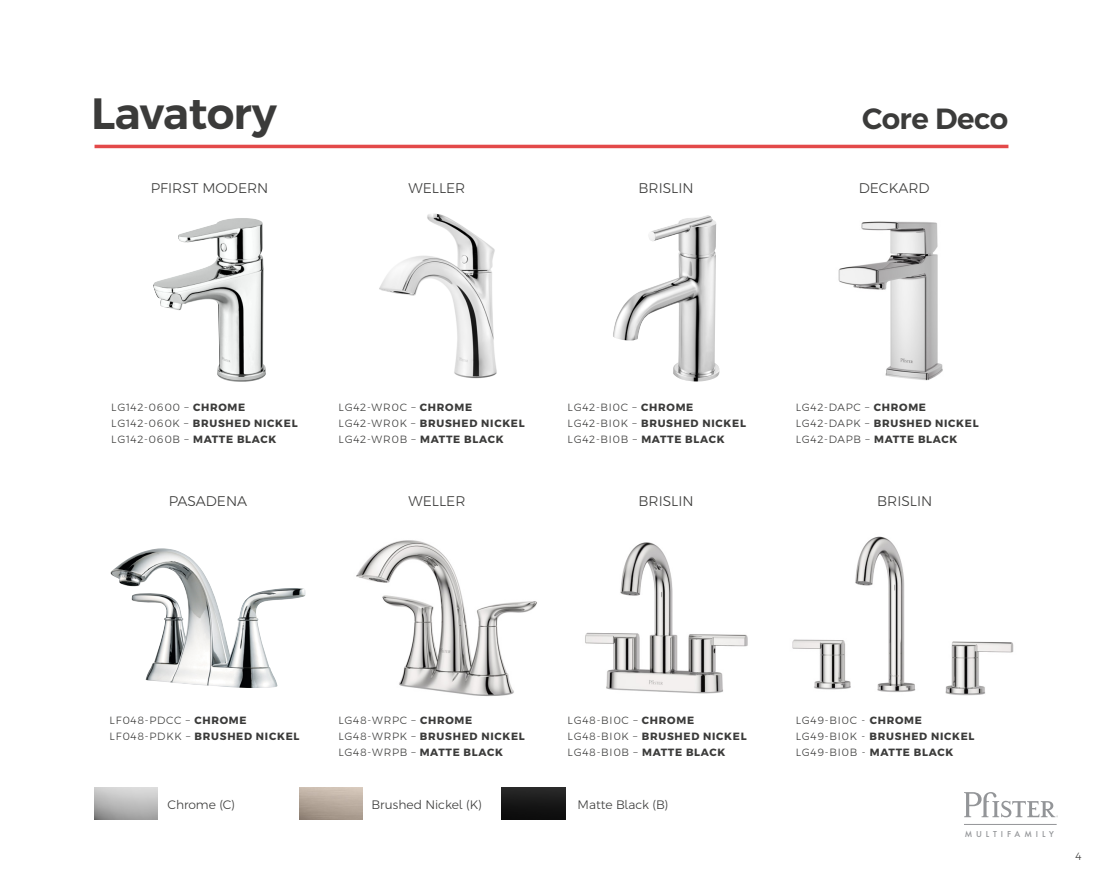
<style>
.page{position:relative;width:1103px;height:882px;background:#fff}
.page>*{position:absolute;margin:0;border:0;box-sizing:border-box;transform-origin:0 0}
.t1{font:600 43.75px "Pfont";letter-spacing:-.015em;color:#3b3b3a}
.t2{font:600 29.22px "Pfont";letter-spacing:-.015em;color:#3b3b3a}
.t3{font:300 14px "Pfont";color:#3b3b3a}
.t4{font:300 12.25px "Pfont";color:#3b3b3a}
.t5{font:300 10.5px/15.8px "Pfont";letter-spacing:.07em;color:#3b3b3a}
.t6{font:500 7.88px "Futura";letter-spacing:.5em;color:#939598}
.s1{font-weight:700}
</style>
<div class="page">
<svg style="left:964px;top:792px;width:93px;height:25px"></svg>
<hr style="left:964px;top:824px;width:92px;height:1px;background:#939598">
<hr style="left:0;top:0;width:1px;height:882px;background:#f6f6f6">
<img style="left:613px;top:215px;width:106px;height:166px">
<img style="left:838px;top:221px;width:105px;height:159px">
<img style="left:379px;top:213px;width:118px;height:166px">
<img style="left:153px;top:218px;width:113px;height:164px">
<img style="left:110px;top:548px;width:195px;height:140px">
<hr style="left:94px;top:145px;width:914px;height:3px;background:#e34949">
<img style="left:94px;top:788px;width:63px;height:31px">
<img style="left:502px;top:788px;width:63px;height:31px">
<img style="left:585px;top:542px;width:163px;height:152px">
<img style="left:356px;top:540px;width:181px;height:156px">
<img style="left:792px;top:536px;width:222px;height:160px">
<h1 class="t1" style="left:91px;top:79px;width:187px">Lavatory</h1>
<h2 class="t2" style="left:862px;top:95px;width:148px">Core Deco</h2>
<h3 class="t3" style="left:151px;top:178px;width:119px">PFIRST MODERN</h3>
<h3 class="t3" style="left:408px;top:178px;width:59px">WELLER</h3>
<h3 class="t3" style="left:858px;top:178px;width:72px">DECKARD</h3>
<h3 class="t3" style="left:638px;top:178px;width:57px">BRISLIN</h3>
<p class="t5" style="left:111px;top:399px;width:188px">LG142-0600 – <span class="s1">CHROME<br></span>LG142-060K – <span class="s1">BRUSHED NICKEL<br></span>LG142-060B – <span class="s1">MATTE BLACK</span></p>
<p class="t5" style="left:338px;top:399px;width:188px">LG42-WR0C – <span class="s1">CHROME<br></span>LG42-WR0K – <span class="s1">BRUSHED NICKEL<br></span>LG42-WR0B – <span class="s1">MATTE BLACK</span></p>
<p class="t5" style="left:567px;top:399px;width:180px">LG42-BI0C – <span class="s1">CHROME<br></span>LG42-BI0K – <span class="s1">BRUSHED NICKEL<br></span>LG42-BI0B – <span class="s1">MATTE BLACK</span></p>
<p class="t5" style="left:795px;top:399px;width:184px">LG42-DAPC – <span class="s1">CHROME<br></span>LG42-DAPK – <span class="s1">BRUSHED NICKEL<br></span>LG42-DAPB – <span class="s1">MATTE BLACK</span></p>
<h3 class="t3" style="left:169px;top:491px;width:80px">PASADENA</h3>
<h3 class="t3" style="left:638px;top:491px;width:57px">BRISLIN</h3>
<h3 class="t3" style="left:877px;top:491px;width:57px">BRISLIN</h3>
<h3 class="t3" style="left:408px;top:491px;width:59px">WELLER</h3>
<p class="t5" style="left:110px;top:713px;width:191px">LF048-PDCC – <span class="s1">CHROME<br></span>LF048-PDKK – <span class="s1">BRUSHED NICKEL</span></p>
<p class="t5" style="left:338px;top:713px;width:188px">LG48-WRPC – <span class="s1">CHROME<br></span>LG48-WRPK – <span class="s1">BRUSHED NICKEL<br></span>LG48-WRPB – <span class="s1">MATTE BLACK</span></p>
<p class="t5" style="left:567px;top:712px;width:180px">LG48-BI0C – <span class="s1">CHROME<br></span>LG48-BI0K – <span class="s1">BRUSHED NICKEL<br></span>LG48-BI0B – <span class="s1">MATTE BLACK</span></p>
<p class="t5" style="left:795px;top:712px;width:180px">LG49-BI0C - <span class="s1">CHROME<br></span>LG49-BI0K - <span class="s1">BRUSHED NICKEL<br></span>LG49-BI0B - <span class="s1">MATTE BLACK</span></p>
<p class="t4" style="left:168px;top:795px;width:69px">Chrome (C)</p>
<p class="t4" style="left:371px;top:795px;width:112px">Brushed Nickel (K)</p>
<p class="t4" style="left:577px;top:795px;width:92px">Matte Black (B)</p>
<p class="t6" style="left:964px;top:829px;width:91px">MULTIFAMILY</p>
<p class="t5" style="left:1075px;top:848px;width:8px">4</p>
</div>
